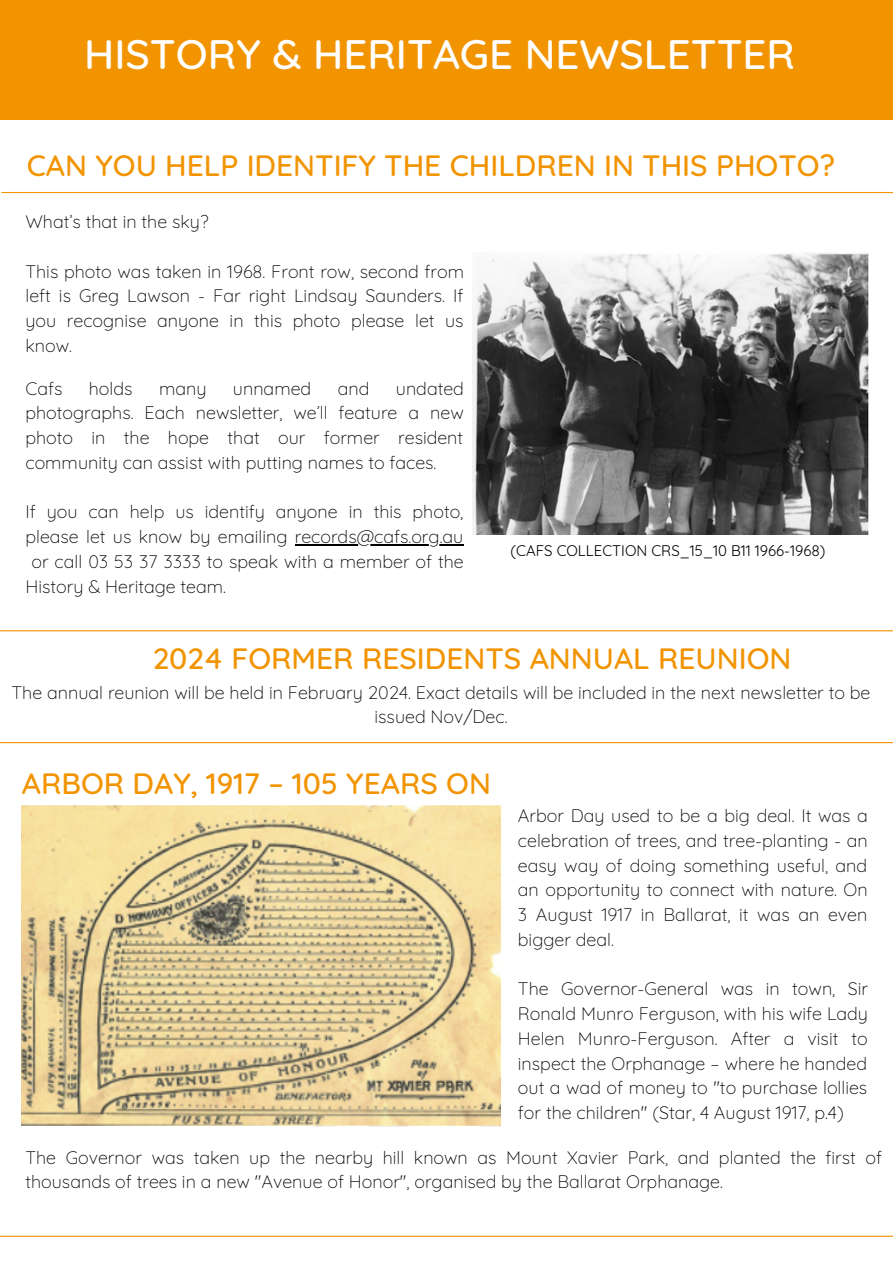
<style>
.page{position:relative;width:893px;height:1264px;background:#fff}
.page>*{position:absolute;margin:0;border:0;box-sizing:border-box;transform-origin:0 0}
.t1{font:500 42px "Quicksand";color:#fff}
.t2{font:500 30px "Quicksand";color:#f29400}
.t3{font:300 18px/24.8px "Quicksand";color:#000;text-align:justify}
.t4{font:15px "Quicksand";color:#000}
</style>
<div class="page">
<div style="left:0;top:0;width:892px;height:120px;background:#f29400"></div>
<hr style="left:1px;top:192px;width:891px;height:1px;background:#f29400">
<hr style="left:0;top:630px;width:892px;height:1px;background:#f29400">
<hr style="left:0;top:742px;width:892px;height:1px;background:#f29400">
<img style="left:472px;top:252px;width:395px;height:283px">
<img style="left:21px;top:805px;width:479px;height:321px">
<hr style="left:295px;top:544px;width:168px;height:1px;background:#000">
<hr style="left:0;top:1235px;width:892px;height:1px;background:#f29400">
<p class="t1" style="left:84px;top:27px;width:712px">HISTORY &amp; HERITAGE NEWSLETTER</p>
<p class="t2" style="left:27px;top:146px;width:809px">CAN YOU HELP IDENTIFY THE CHILDREN IN THIS PHOTO?</p>
<p class="t3" style="left:25px;top:209px;width:184px">What’s that in the sky?</p>
<p class="t3" style="left:25px;top:258px;width:440px">This photo was taken in 1968. Front row, second from left is Greg Lawson - Far right Lindsay Saunders. If you recognise anyone in this photo please let us know.</p>
<p class="t3" style="left:25px;top:375px;width:440px;text-indent:370px">undated photographs. Each newsletter, we’ll feature a new photo in the hope that our former resident community can assist with putting names to faces.</p>
<p class="t3" style="left:25px;top:499px;width:439px">If you can help us identify anyone in this photo,</p>
<p class="t3" style="left:25px;top:524px;width:439px">please let us know by emailing records@cafs.org.au</p>
<p class="t3" style="left:31px;top:549px;width:434px">or call 03 53 37 3333 to speak with a member of the</p>
<p class="t3" style="left:25px;top:573px;width:202px">History &amp; Heritage team.</p>
<p class="t3" style="left:25px;top:375px;width:38px">Cafs</p>
<p class="t3" style="left:89px;top:375px;width:45px">holds</p>
<p class="t3" style="left:159px;top:375px;width:49px">many</p>
<p class="t3" style="left:233px;top:375px;width:80px">unnamed</p>
<p class="t3" style="left:338px;top:375px;width:33px">and</p>
<p class="t4" style="left:510px;top:541px;width:316px">(CAFS COLLECTION CRS_15_10 B11 1966-1968)</p>
<p class="t2" style="left:153px;top:638px;width:640px">2024 FORMER RESIDENTS ANNUAL REUNION</p>
<p class="t3" style="left:12px;top:679px;width:860px;text-align:center">The annual reunion will be held in February 2024. Exact details will be included in the next newsletter to be issued Nov/Dec.</p>
<p class="t2" style="left:22px;top:764px;width:470px">ARBOR DAY, 1917 – 105 YEARS ON</p>
<p class="t3" style="left:518px;top:803px;width:351px">Arbor Day used to be a big deal. It was a celebration of trees, and tree-planting - an easy way of doing something useful, and an opportunity to connect with nature. On 3 August 1917 in Ballarat, it was an even bigger deal.</p>
<p class="t3" style="left:518px;top:976px;width:351px">The Governor-General was in town, Sir Ronald Munro Ferguson, with his wife Lady Helen Munro-Ferguson. After a visit to inspect the Orphanage – where he handed out a wad of money to "to purchase lollies for the children" (Star, 4 August 1917, p.4)</p>
<p class="t3" style="left:25px;top:1144px;width:858px">The Governor was taken up the nearby hill known as Mount Xavier Park, and planted the first of thousands of trees in a new "Avenue of Honor", organised by the Ballarat Orphanage.</p>
</div>
